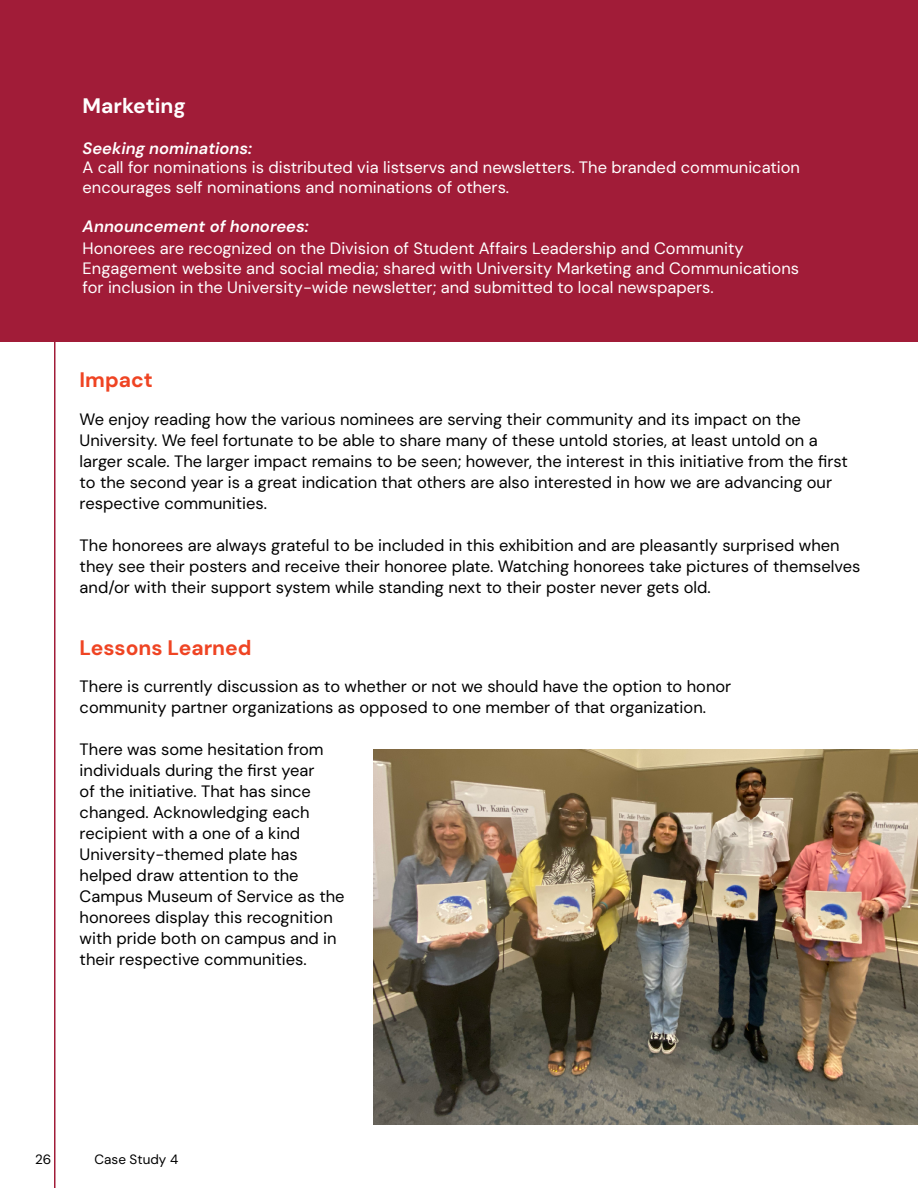
<style>
.page{position:relative;width:918px;height:1188px;background:#fff}
.page>*{position:absolute;margin:0;border:0;box-sizing:border-box;transform-origin:0 0}
.t1{font:700 21px "DM Sans 18 pt";color:#ef4423}
.t2{font:700 21px "DM Sans 18 pt";color:#fff}
.t3{font:16.5px/21px "DM Sans 18 pt";color:#000}
.t4{font:16.5px/19.5px "DM Sans 18 pt";color:#fff}
.t5{font:italic 600 16.5px "DM Sans 18 pt";color:#fff}
.t6{font:13.5px "DM Sans 18 pt";color:#000}
</style>
<div class="page">
<div style="left:0;top:0;width:918px;height:341px;background:#a11c38"></div>
<img style="left:374px;top:750px;width:544px;height:374px">
<hr style="left:54px;top:269px;width:2px;height:919px;background:#a11c38">
<p class="t2" style="left:83px;top:92px;width:105px">Marketing</p>
<p class="t5" style="left:83px;top:137px;width:171px">Seeking nominations:</p>
<p class="t4" style="left:83px;top:158px;width:719px">A call for nominations is distributed via listservs and newsletters. The branded communication encourages self nominations and nominations of others.</p>
<p class="t5" style="left:83px;top:215px;width:228px">Announcement of honorees:</p>
<p class="t4" style="left:83px;top:239px;width:718px">Honorees are recognized on the Division of Student Affairs Leadership and Community<br>Engagement website and social media; shared with University Marketing and Communications for inclusion in the University-wide newsletter; and submitted to local newspapers.</p>
<p class="t1" style="left:80px;top:366px;width:75px">Impact</p>
<p class="t3" style="left:80px;top:408px;width:770px">We enjoy reading how the various nominees are serving their community and its impact on the University. We feel fortunate to be able to share many of these untold stories, at least untold on a larger scale. The larger impact remains to be seen; however, the interest in this initiative from the first to the second year is a great indication that others are also interested in how we are advancing our respective communities.</p>
<p class="t3" style="left:80px;top:534px;width:782px">The honorees are always grateful to be included in this exhibition and are pleasantly surprised when they see their posters and receive their honoree plate. Watching honorees take pictures of themselves and/or with their support system while standing next to their poster never gets old.</p>
<p class="t1" style="left:80px;top:634px;width:173px">Lessons Learned</p>
<p class="t3" style="left:80px;top:676px;width:653px">There is currently discussion as to whether or not we should have the option to honor community partner organizations as opposed to one member of that organization.</p>
<p class="t3" style="left:80px;top:739px;width:267px">There was some hesitation from individuals during the first year<br>of the initiative. That has since changed. Acknowledging each recipient with a one of a kind<br>University-themed plate has helped draw attention to the<br>Campus Museum of Service as the honorees display this recognition with pride both on campus and in their respective communities.</p>
<p class="t6" style="left:35px;top:1151px;width:18px">26</p>
<p class="t6" style="left:95px;top:1151px;width:85px">Case Study 4</p>
</div>
